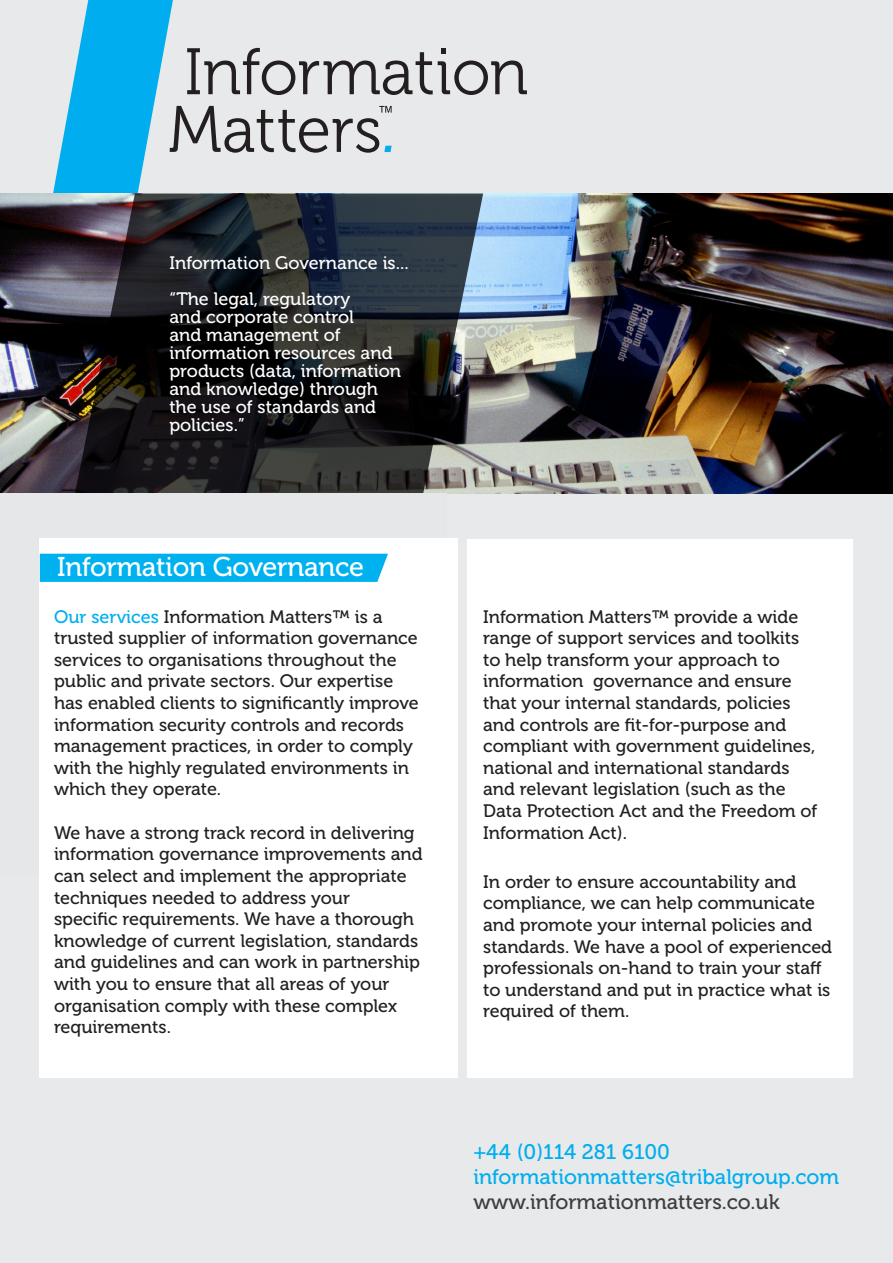
<style>
.page{position:relative;width:893px;height:1263px;background:#e8e9ea}
.page>*{position:absolute;margin:0;border:0;box-sizing:border-box;transform-origin:0 0}
.t1{font:27px "Museo 500";letter-spacing:-.01em;color:#fff}
.t2{font:21px/25.2px "Museo 500";color:#00aeef}
.t3{font:18px/21.6px "Museo 500";color:#231f20}
.t4{font:18px/18px "Museo 500";color:#fff}
.s1{color:#00aeef}
.s2{color:#3e3e3f}
</style>
<div class="page">
<svg style="left:53px;top:0;width:474px;height:194px"></svg>
<img style="left:0;top:194px;width:893px;height:299px">
<img style="left:1px;top:194px;width:482px;height:300px">
<div style="left:0;top:493px;width:446px;height:383px;background:#e6e7e9"></div>
<div style="left:40px;top:538px;width:418px;height:540px;background:#fff"></div>
<div style="left:40px;top:554px;width:348px;height:28px;background:#00b1ef"></div>
<div style="left:467px;top:539px;width:386px;height:539px;background:#fff"></div>
<p class="t4" style="left:169px;top:245px;width:241px;line-height:36px">Information Governance is... “The legal, regulatory</p>
<p class="t4" style="left:169px;top:308px;width:186px">and corporate control</p>
<p class="t4" style="left:169px;top:326px;width:173px">and management of</p>
<p class="t4" style="left:169px;top:344px;width:233px">information resources and products (data, information and knowledge) through</p>
<p class="t4" style="left:169px;top:398px;width:208px">the use of standards and</p>
<p class="t4" style="left:169px;top:416px;width:77px">policies.”</p>
<p class="t1" style="left:57px;top:552px;width:308px">Information Governance</p>
<p class="t3" style="left:54px;top:606px;width:366px"><span class="s1">Our services</span> Information Matters™ is a trusted supplier of information governance services to organisations throughout the public and private sectors. Our expertise has enabled clients to significantly improve information security controls and records management practices, in order to comply with the highly regulated environments in which they operate.</p>
<p class="t3" style="left:54px;top:822px;width:370px">We have a strong track record in delivering information governance improvements and can select and implement the appropriate techniques needed to address your<br>specific requirements. We have a thorough knowledge of current legislation, standards and guidelines and can work in partnership with you to ensure that all areas of your organisation comply with these complex requirements.</p>
<p class="t3" style="left:483px;top:606px;width:336px">Information Matters™ provide a wide range of support services and toolkits to help transform your approach to information governance and ensure that your internal standards, policies and controls are fit-for-purpose and compliant with government guidelines, national and international standards and relevant legislation (such as the Data Protection Act and the Freedom of Information Act).</p>
<p class="t3" style="left:483px;top:871px;width:350px">In order to ensure accountability and compliance, we can help communicate and promote your internal policies and standards. We have a pool of experienced professionals on-hand to train your staff to understand and put in practice what is required of them.</p>
<p class="t2" style="left:473px;top:1139px;width:198px">+44 (0)114 281 6100</p>
<p class="t2" style="left:473px;top:1164px;width:367px">informationmatters@tribalgroup.com <span class="s2">www.informationmatters.co.uk</span></p>
</div>
